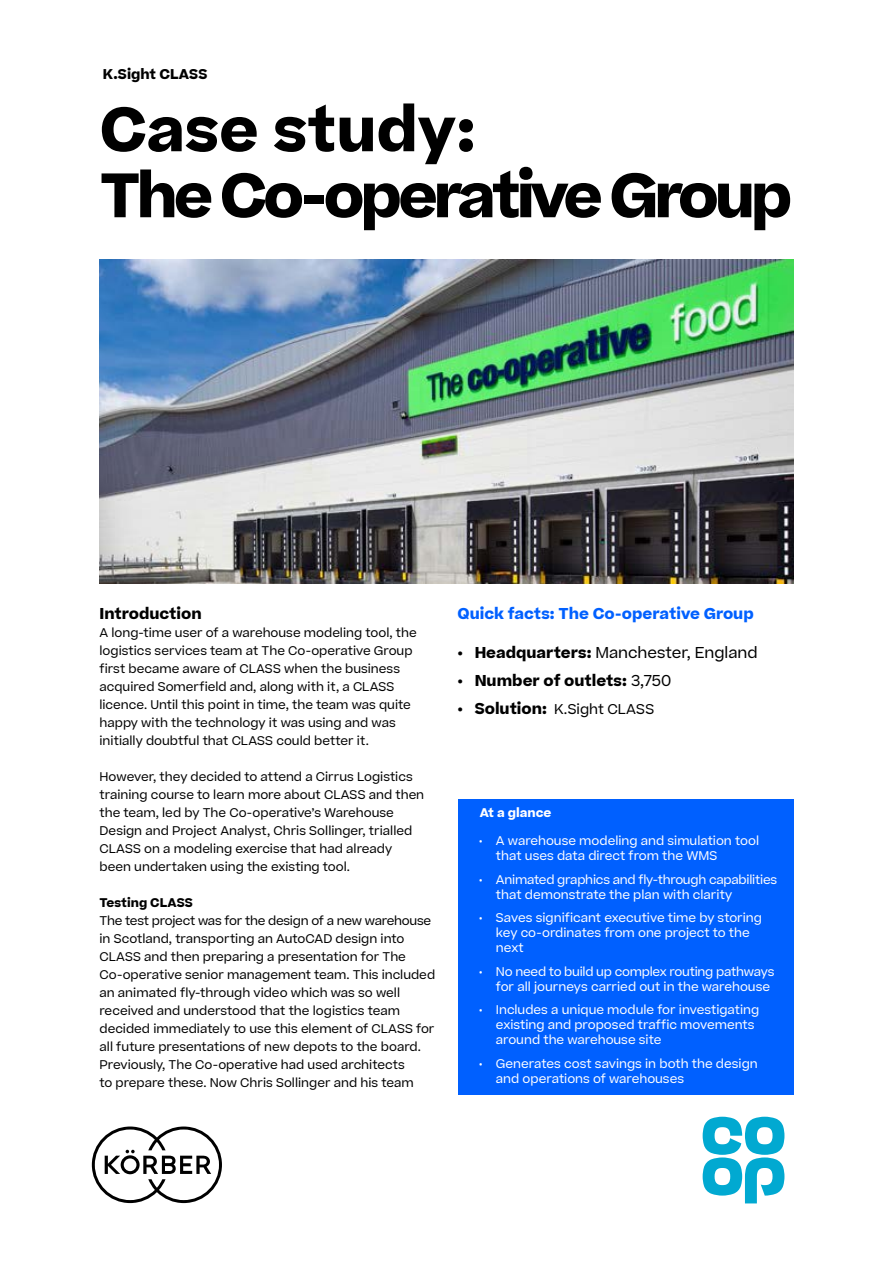
<style>
.page{position:relative;width:893px;height:1263px;background:#fff}
.page>*{position:absolute;margin:0;border:0;box-sizing:border-box;transform-origin:0 0}
.t1{font:700 60px/66px "Koerber";letter-spacing:-.07em;color:#000}
.t2{font:700 15px "Koerber";color:#000}
.t3{font:15px "Koerber";color:#000}
.t4{font:700 15px "Koerber";color:#0060ff}
.t5{font:13.5px "Koerber";color:#000}
.t6{font:700 13.5px "Koerber";color:#000}
.t7{font:12px/18px "Koerber";color:#000}
.t8{font:12px/15px "Koerber";color:#fff}
.t9{font:700 12px "Koerber";color:#000}
.t10{font:700 12px "Koerber";color:#fff}
.s1{font-weight:700}
.s2{font-weight:400}
.s3{font-weight:700;font-size:15px}
</style>
<div class="page">
<div style="left:458px;top:799px;width:335px;height:296px;background:#0060ff"></div>
<img style="left:99px;top:259px;width:694px;height:324px">
<svg style="left:92px;top:1126px;width:130px;height:77px"></svg>
<svg style="left:703px;top:1117px;width:81px;height:86px"></svg>
<p class="t6" style="left:103px;top:65px;width:106px">K.Sight CLASS</p>
<h1 class="t1" style="left:99px;top:97px;width:694px">Case study:<br>The Co-operative Group</h1>
<p class="t2" style="left:99px;top:604px;width:104px">Introduction</p>
<p class="t7" style="left:99px;top:624px;width:319px">A long-time user of a warehouse modeling tool, the logistics services team at The Co-operative Group first became aware of CLASS when the business acquired Somerfield and, along with it, a CLASS licence. Until this point in time, the team was quite happy with the technology it was using and was initially doubtful that CLASS could better it.</p>
<p class="t7" style="left:99px;top:768px;width:326px">However, they decided to attend a Cirrus Logistics training course to learn more about CLASS and then the team, led by The Co-operative’s Warehouse Design and Project Analyst, Chris Sollinger, trialled CLASS on a modeling exercise that had already been undertaken using the existing tool.</p>
<p class="t9" style="left:99px;top:895px;width:95px">Testing CLASS</p>
<p class="t7" style="left:99px;top:912px;width:337px">The test project was for the design of a new warehouse in Scotland, transporting an AutoCAD design into CLASS and then preparing a presentation for The Co-operative senior management team. This included an animated fly-through video which was so well received and understood that the logistics team decided immediately to use this element of CLASS for all future presentations of new depots to the board.<br>Previously, The Co-operative had used architects<br>to prepare these. Now Chris Sollinger and his team</p>
<p class="t4" style="left:458px;top:604px;width:298px">Quick facts: The Co-operative Group</p>
<p class="t3" style="left:458px;top:643px;width:302px"><span class="s1">• Headquarters:</span> Manchester, England</p>
<p class="t2" style="left:458px;top:671px;width:215px">• Number of outlets: <span class="s2">3,750</span></p>
<p class="t5" style="left:458px;top:701px;width:198px"><span class="s3">• Solution:</span> K.Sight CLASS</p>
<p class="t10" style="left:480px;top:805px;width:73px">At a glance</p>
<p class="t8" style="left:496px;top:833px;width:265px;text-indent:-17px">• A warehouse modeling and simulation tool that uses data direct from the WMS</p>
<p class="t8" style="left:496px;top:871px;width:283px;text-indent:-17px">• Animated graphics and fly-through capabilities that demonstrate the plan with clarity</p>
<p class="t8" style="left:496px;top:910px;width:268px;text-indent:-17px">• Saves significant executive time by storing key co-ordinates from one project to the next</p>
<p class="t8" style="left:496px;top:963px;width:280px;text-indent:-17px">• No need to build up complex routing pathways for all journeys carried out in the warehouse</p>
<p class="t8" style="left:496px;top:1002px;width:265px;text-indent:-17px">• Includes a unique module for investigating existing and proposed traffic movements around the warehouse site</p>
<p class="t8" style="left:496px;top:1055px;width:263px;text-indent:-17px">• Generates cost savings in both the design and operations of warehouses</p>
</div>
